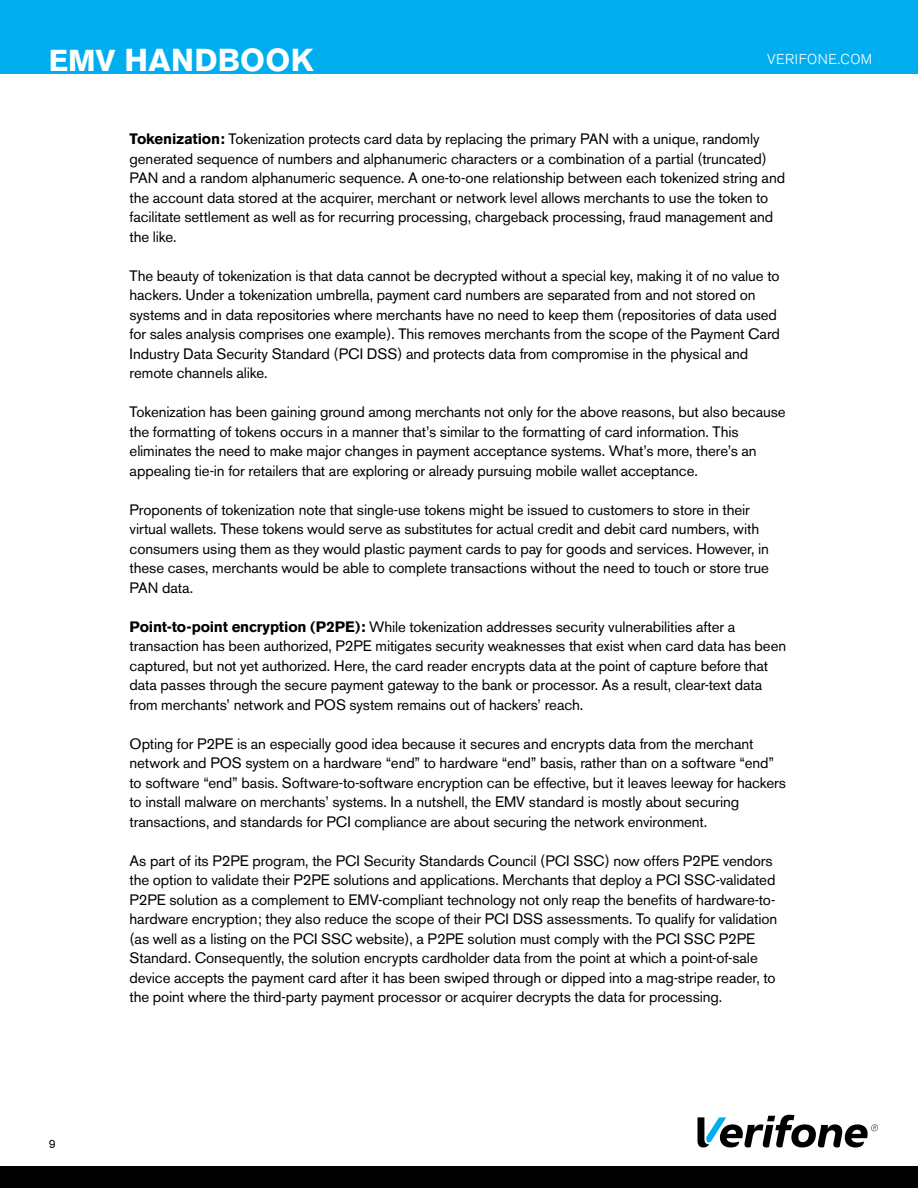
<style>
.page{position:relative;width:918px;height:1188px;background:#fff}
.page>*{position:absolute;margin:0;border:0;box-sizing:border-box;transform-origin:0 0}
.t1{font:700 31.5px "Akzidenz Grotesk BE";letter-spacing:.01em;color:#fff}
.t2{font:15px/19.5px "Akzidenz Grotesk BE";letter-spacing:-.005em;color:#000}
.t3{font:300 14.25px "Akzidenz Grotesk BE";letter-spacing:.035em;color:#fff}
.t4{font:12px "Akzidenz Grotesk BE";color:#000}
.s1{font-size:30px}
.s2{font-weight:700}
</style>
<div class="page">
<svg style="left:698px;top:1115px;width:180px;height:33px"></svg>
<div style="left:0;top:0;width:918px;height:74px;background:#00aeef"></div>
<div style="left:0;top:1166px;width:918px;height:22px;background:#000"></div>
<h1 class="t1" style="left:49px;top:42px;width:266px"><span class="s1">EMV</span> HANDBOOK</h1>
<p class="t3" style="left:767px;top:51px;width:107px">VERIFONE.COM</p>
<p class="t4" style="left:49px;top:1137px;width:8px">9</p>
<p class="t2" style="left:130px;top:129px;width:657px"><span class="s2">Tokenization:</span> Tokenization protects card data by replacing the primary PAN with a unique, randomly generated sequence of numbers and alphanumeric characters or a combination of a partial (truncated)<br>PAN and a random alphanumeric sequence. A one-to-one relationship between each tokenized string and the account data stored at the acquirer, merchant or network level allows merchants to use the token to facilitate settlement as well as for recurring processing, chargeback processing, fraud management and the like.</p>
<p class="t2" style="left:130px;top:266px;width:652px">The beauty of tokenization is that data cannot be decrypted without a special key, making it of no value to hackers. Under a tokenization umbrella, payment card numbers are separated from and not stored on systems and in data repositories where merchants have no need to keep them (repositories of data used for sales analysis comprises one example). This removes merchants from the scope of the Payment Card Industry Data Security Standard (PCI DSS) and protects data from compromise in the physical and remote channels alike.</p>
<p class="t2" style="left:130px;top:402px;width:658px">Tokenization has been gaining ground among merchants not only for the above reasons, but also because the formatting of tokens occurs in a manner that’s similar to the formatting of card information. This eliminates the need to make major changes in payment acceptance systems. What’s more, there’s an appealing tie-in for retailers that are exploring or already pursuing mobile wallet acceptance.</p>
<p class="t2" style="left:130px;top:500px;width:641px">Proponents of tokenization note that single-use tokens might be issued to customers to store in their virtual wallets. These tokens would serve as substitutes for actual credit and debit card numbers, with consumers using them as they would plastic payment cards to pay for goods and services. However, in these cases, merchants would be able to complete transactions without the need to touch or store true PAN data.</p>
<p class="t2" style="left:130px;top:617px;width:658px"><span class="s2">Point-to-point encryption (P2PE):</span> While tokenization addresses security vulnerabilities after a transaction has been authorized, P2PE mitigates security weaknesses that exist when card data has been captured, but not yet authorized. Here, the card reader encrypts data at the point of capture before that data passes through the secure payment gateway to the bank or processor. As a result, clear-text data from merchants’ network and POS system remains out of hackers’ reach.</p>
<p class="t2" style="left:130px;top:734px;width:658px">Opting for P2PE is an especially good idea because it secures and encrypts data from the merchant network and POS system on a hardware “end” to hardware “end” basis, rather than on a software “end” to software “end” basis. Software-to-software encryption can be effective, but it leaves leeway for hackers to install malware on merchants’ systems. In a nutshell, the EMV standard is mostly about securing transactions, and standards for PCI compliance are about securing the network environment.</p>
<p class="t2" style="left:130px;top:851px;width:649px">As part of its P2PE program, the PCI Security Standards Council (PCI SSC) now offers P2PE vendors the option to validate their P2PE solutions and applications. Merchants that deploy a PCI SSC-validated P2PE solution as a complement to EMV-compliant technology not only reap the benefits of hardware-to&shy;hardware encryption; they also reduce the scope of their PCI DSS assessments. To qualify for validation (as well as a listing on the PCI SSC website), a P2PE solution must comply with the PCI SSC P2PE Standard. Consequently, the solution encrypts cardholder data from the point at which a point-of-sale device accepts the payment card after it has been swiped through or dipped into a mag-stripe reader, to the point where the third-party payment processor or acquirer decrypts the data for processing.</p>
</div>
